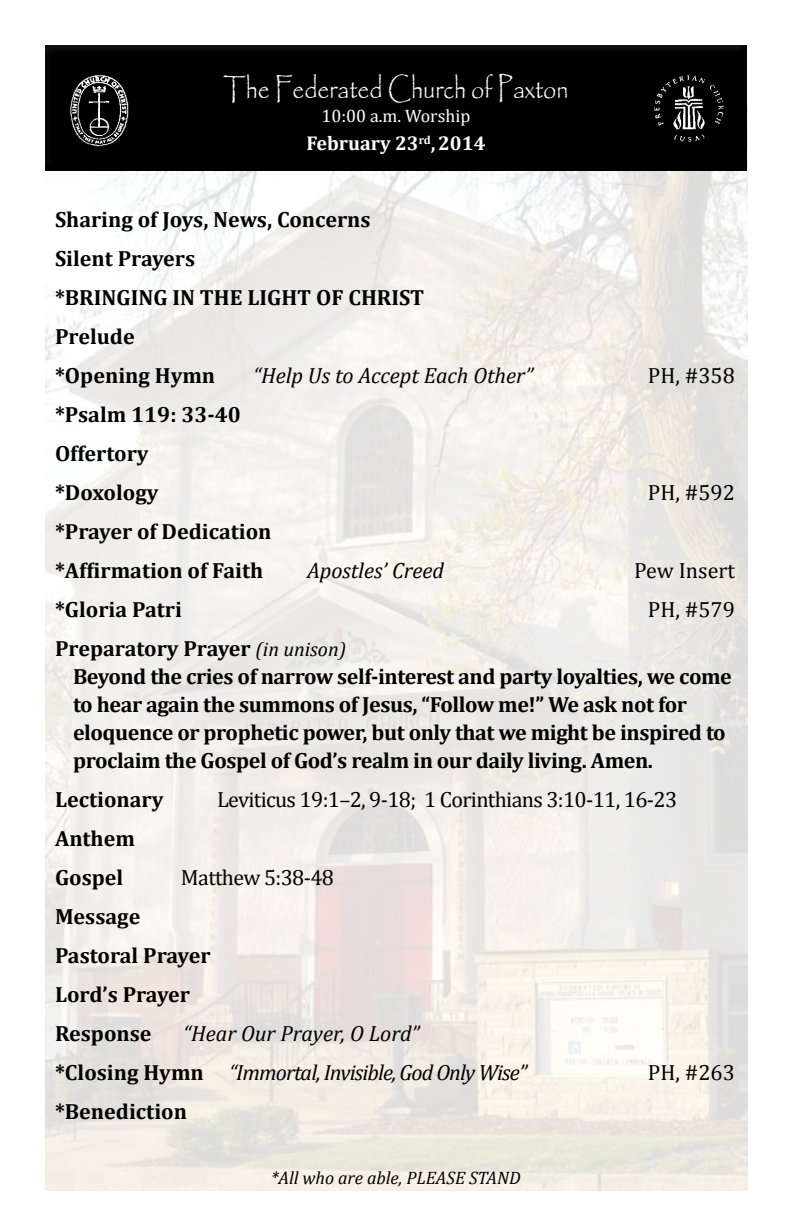
<style>
.page{position:relative;width:792px;height:1224px;background:#fff}
.page>*{position:absolute;margin:0;border:0;box-sizing:border-box;transform-origin:0 0}
.t1{font:29.2px "Papyrus";color:#fff;scale:.8 1}
.t2{font:700 22px/39px "Cambria";letter-spacing:-.015em;color:#000}
.t3{font:22px "Cambria";letter-spacing:-.03em;color:#000}
.t4{font:italic 22px/39px "Cambria";letter-spacing:-.04em;color:#000}
.t5{font:italic 22px "Cambria";letter-spacing:-.01em;color:#000}
.t6{font:22px "Cambria";color:#000}
.t7{font:700 20px "Cambria";color:#fff}
.t8{font:italic 18px "Cambria";color:#000}
.t9{font:18px "Cambria";color:#fff}
.s1{font-weight:400;font-style:italic;font-size:20px}
.s2{font-weight:700;font-style:normal}
</style>
<div class="page">
<img style="left:45px;top:171px;width:702px;height:1020px">
<div style="left:43px;top:41px;width:706px;height:128px;background:#fff;opacity:.75"></div>
<div style="left:43px;top:46px;width:706px;height:125px;background:#000"></div>
<img style="left:70px;top:75px;width:59px;height:72px">
<img style="left:654px;top:75px;width:70px;height:67px">
<h1 class="t1" style="left:223px;top:71px;width:433px">The Federated Church of Paxton</h1>
<p class="t9" style="left:322px;top:106px;width:150px">10:00 a.m. Worship</p>
<p class="t7" style="left:306px;top:131px;width:181px">February 23<sup>rd</sup>,2014</p>
<p class="t2" style="left:55px;top:199px;width:371px">Sharing of Joys, News, Concerns<br>Silent Prayers<br>*BRINGING IN THE LIGHT OF CHRIST<br>Prelude<br>*Opening Hymn</p>
<p class="t5" style="left:253px;top:362px;width:282px">“Help Us to Accept Each Other”</p>
<p class="t3" style="left:648px;top:362px;width:89px">PH, #358</p>
<p class="t2" style="left:55px;top:394px;width:187px">*Psalm 119: 33-40<br>Offertory *Doxology</p>
<p class="t2" style="left:55px;top:511px;width:218px">*Prayer of Dedication *Affirmation of Faith</p>
<p class="t3" style="left:648px;top:479px;width:89px">PH, #592</p>
<p class="t5" style="left:307px;top:557px;width:139px">Apostles’ Creed</p>
<p class="t6" style="left:634px;top:557px;width:102px">Pew Insert</p>
<p class="t2" style="left:55px;top:589px;width:128px">*Gloria Patri</p>
<p class="t3" style="left:648px;top:596px;width:89px">PH, #579</p>
<p class="t2" style="left:73px;top:634px;width:660px;line-height:28px;text-indent:-18px">Preparatory Prayer <span class="s1">(in unison)<br></span>Beyond the cries of narrow self-interest and party loyalties, we come to hear again the summons of Jesus, “Follow me!” We ask not for eloquence or prophetic power, but only that we might be inspired to proclaim the Gospel of God’s realm in our daily living. Amen.</p>
<p class="t2" style="left:55px;top:779px;width:110px">Lectionary</p>
<p class="t3" style="left:217px;top:786px;width:462px">Leviticus 19:1–2, 9-18; 1 Corinthians 3:10-11, 16-23</p>
<p class="t2" style="left:55px;top:818px;width:82px">Anthem<br>Gospel</p>
<p class="t3" style="left:181px;top:864px;width:155px">Matthew 5:38-48</p>
<p class="t2" style="left:55px;top:896px;width:157px">Message<br>Pastoral Prayer<br>Lord’s Prayer<br>Response</p>
<p class="t4" style="left:55px;top:1013px;width:474px;text-indent:128px">“Hear Our Prayer, O Lord”<br><span class="s2">*Closing Hymn</span> “Immortal, Invisible, God Only Wise”</p>
<p class="t3" style="left:648px;top:1059px;width:89px">PH, #263</p>
<p class="t2" style="left:55px;top:1091px;width:134px">*Benediction</p>
<p class="t8" style="left:271px;top:1167px;width:251px">*All who are able, PLEASE STAND</p>
</div>
